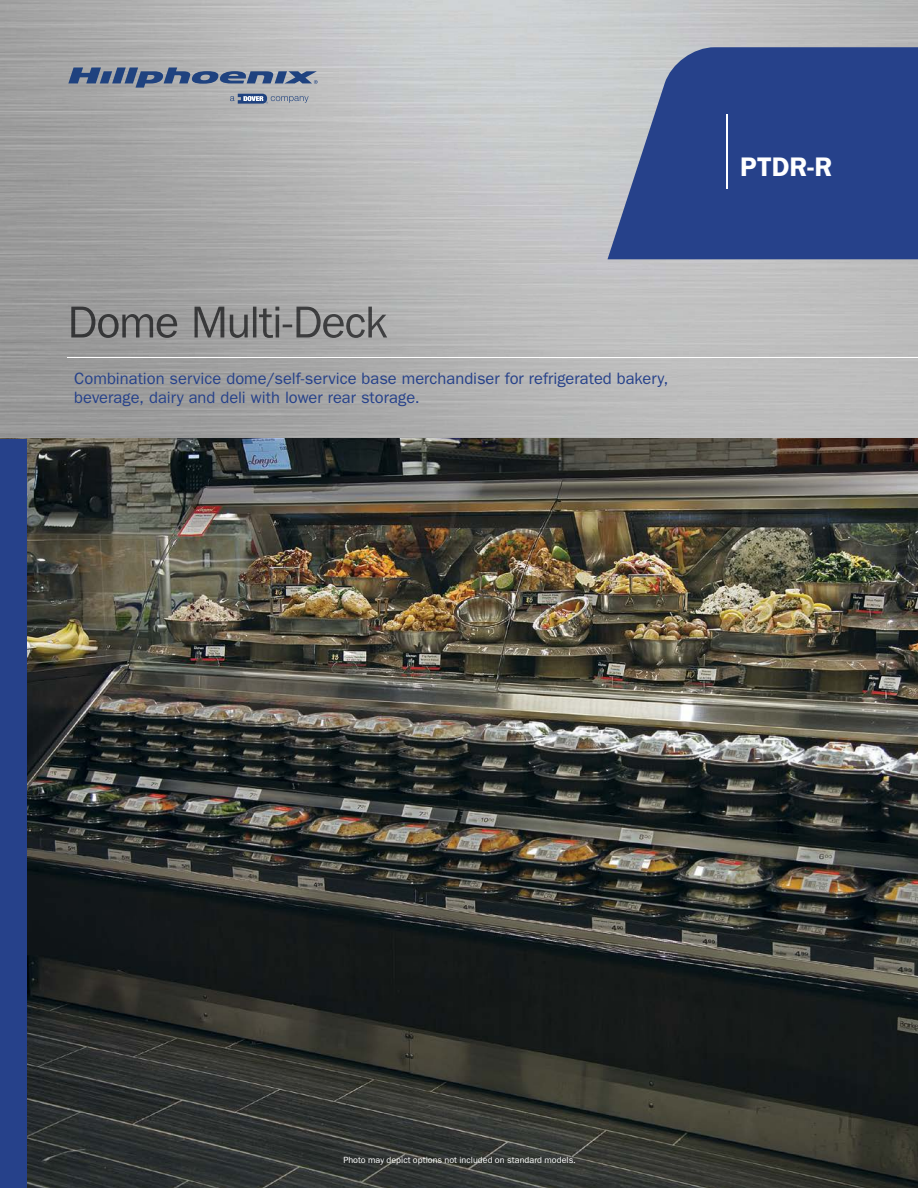
<style>
.page{position:relative;width:918px;height:1188px;background:#fff}
.page>*{position:absolute;margin:0;border:0;box-sizing:border-box;transform-origin:0 0}
.t1{font:600 27px "Franklin Gothic";color:#fff}
.t2{font:16.5px/19.5px "Franklin Gothic";color:#26418a}
.t3{font:9px "Franklin Gothic";letter-spacing:.005em;color:#fff}
</style>
<div class="page">
<img style="left:0;top:0;width:918px;height:439px">
<img style="left:27px;top:439px;width:891px;height:749px">
<svg style="left:608px;top:47px;width:310px;height:212px;fill:#26418a"></svg>
<img style="left:71px;top:307px;width:316px;height:31px">
<hr style="left:68px;top:357px;width:850px;height:1px;background:#fff">
<hr style="left:727px;top:115px;width:1px;height:74px;background:#fff">
<div style="left:0;top:439px;width:27px;height:749px;background:#26418a"></div>
<svg style="left:68px;top:68px;width:250px;height:20px"></svg>
<svg style="left:230px;top:94px;width:79px;height:10px"></svg>
<h1 class="t1" style="left:740px;top:150px;width:94px">PTDR-R</h1>
<p class="t2" style="left:74px;top:368px;width:596px">Combination service dome/self-service base merchandiser for refrigerated bakery, beverage, dairy and deli with lower rear storage.</p>
<p class="t3" style="left:343px;top:1155px;width:234px">Photo may depict options not included on standard models.</p>
</div>
